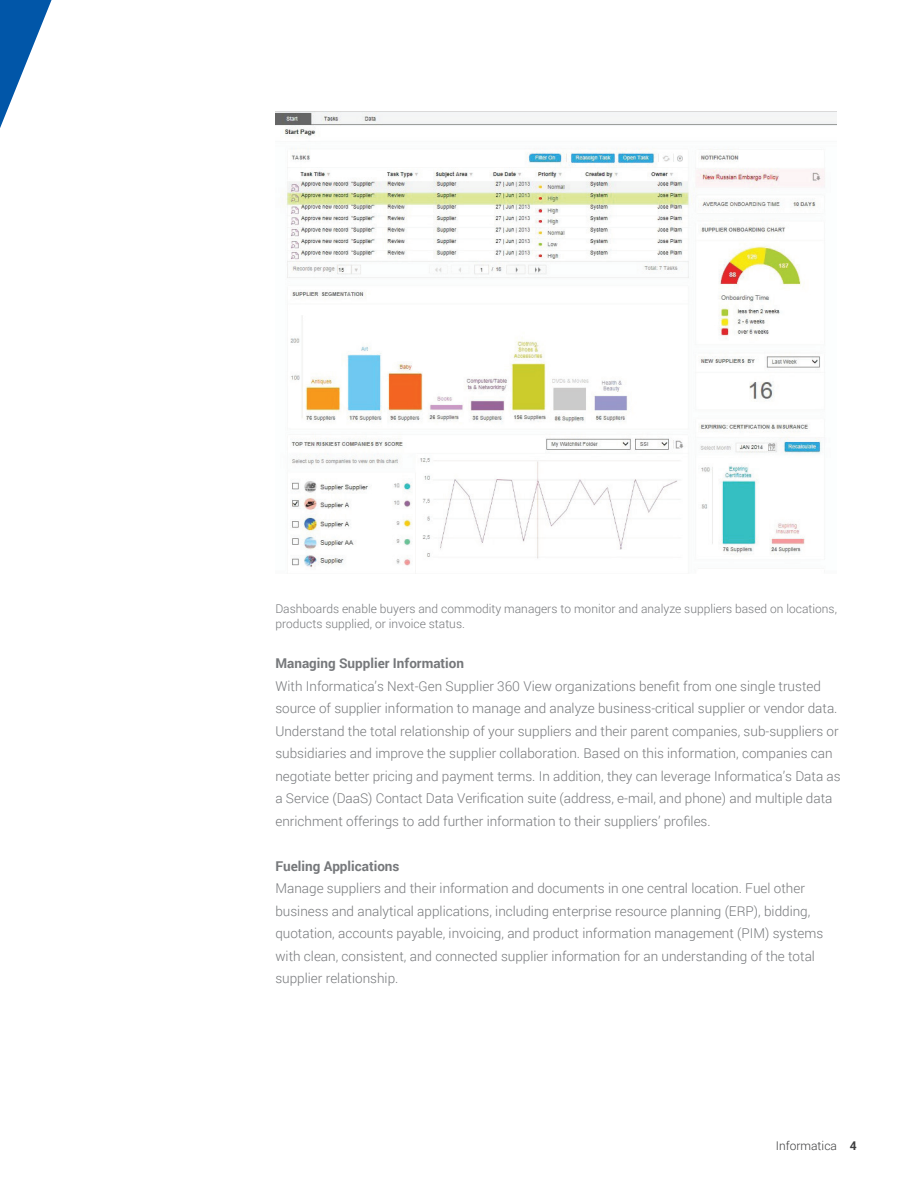
<style>
.page{position:relative;width:918px;height:1188px;background:#fff}
.page>*{position:absolute;margin:0;border:0;box-sizing:border-box;transform-origin:0 0}
.t1{font:300 13.5px/22.5px "Roboto";color:#76787b}
.t2{font:700 13.5px "Roboto";color:#76787b}
.t3{font:300 12px/14.4px "Roboto";color:#76787b}
.t4{font:300 12px "Roboto";color:#3e3e3f}
.s1{font-weight:700}
</style>
<div class="page">
<svg style="left:0;top:0;width:52px;height:128px"></svg>
<img style="left:275px;top:112px;width:561px;height:455px">
<p class="t3" style="left:275px;top:602px;width:563px">Dashboards enable buyers and commodity managers to monitor and analyze suppliers based on locations, products supplied, or invoice status.</p>
<p class="t2" style="left:275px;top:654px;width:190px">Managing Supplier Information</p>
<p class="t1" style="left:275px;top:674px;width:567px">With Informatica’s Next-Gen Supplier 360 View organizations benefit from one single trusted source of supplier information to manage and analyze business-critical supplier or vendor data.<br>Understand the total relationship of your suppliers and their parent companies, sub-suppliers or subsidiaries and improve the supplier collaboration. Based on this information, companies can negotiate better pricing and payment terms. In addition, they can leverage Informatica’s Data as a Service (DaaS) Contact Data Verification suite (address, e-mail, and phone) and multiple data enrichment offerings to add further information to their suppliers’ profiles.</p>
<p class="t2" style="left:275px;top:856px;width:126px">Fueling Applications</p>
<p class="t1" style="left:275px;top:877px;width:549px">Manage suppliers and their information and documents in one central location. Fuel other business and analytical applications, including enterprise resource planning (ERP), bidding, quotation, accounts payable, invoicing, and product information management (PIM) systems with clean, consistent, and connected supplier information for an understanding of the total supplier relationship.</p>
<p class="t4" style="left:776px;top:1138px;width:82px">Informatica <span class="s1">4</span></p>
</div>
